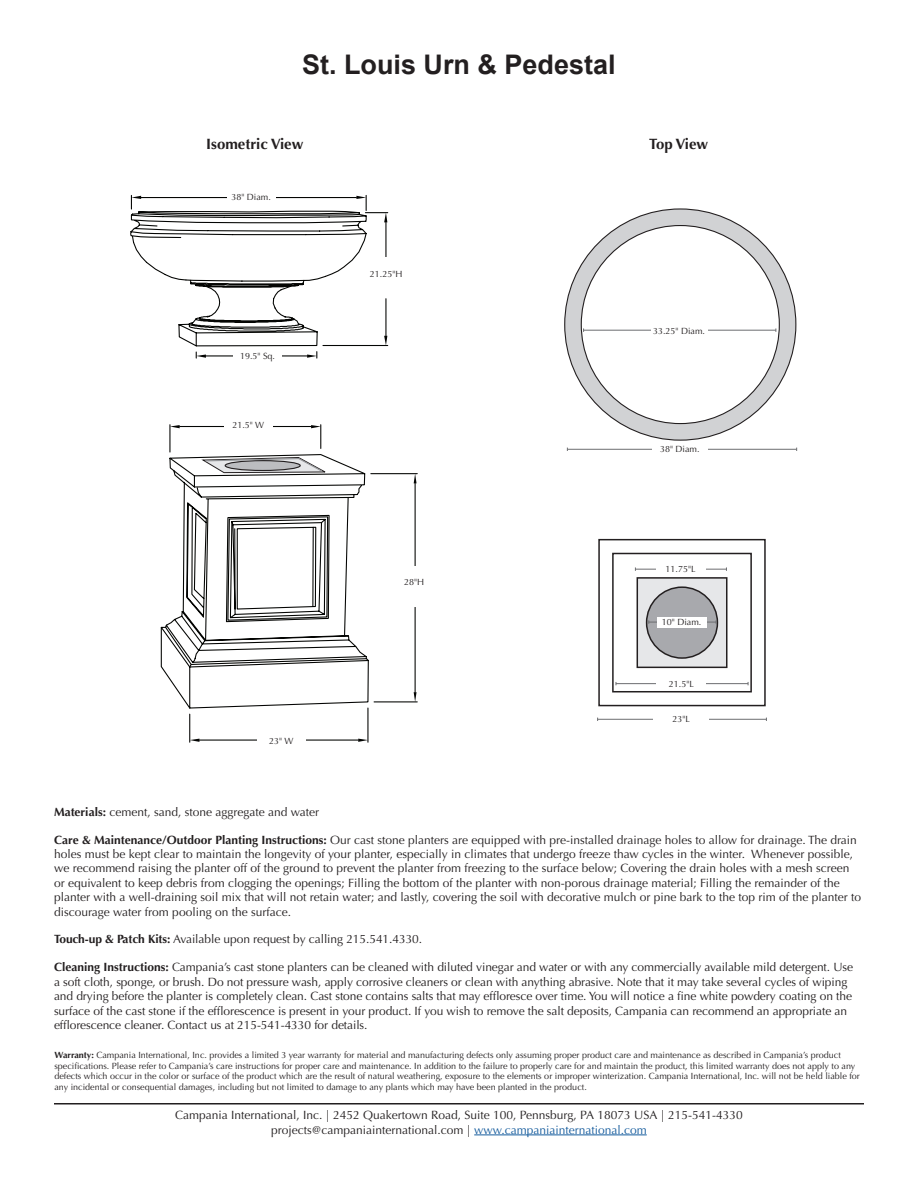
<style>
.page{position:relative;width:918px;height:1188px;background:#fff}
.page>*{position:absolute;margin:0;border:0;box-sizing:border-box;transform-origin:0 0}
.t1{font:700 27px "Arial";color:#231f20}
.t2{font:700 15px "Optima";color:#231f20}
.t3{font:13.35px "Courier";color:#040503}
.t4{font:12px/14.4px "Optima";color:#231f20}
.t5{font:9px/10.8px "Optima";color:#231f20}
.s1{font-weight:700}
.s2{color:#175d9e}
</style>
<div class="page">
<hr style="left:474px;top:1135px;width:173px;height:1px;background:#175d9e">
<hr style="left:54px;top:1103px;width:810px;height:2px;background:#231f20">
<div style="left:565px;top:209px;width:231px;height:231px;background:#d1d2d4;border-radius:50%"></div>
<div style="left:581px;top:226px;width:198px;height:198px;background:#fff;border-radius:50%"></div>
<hr style="left:567px;top:449px;width:230px;height:1px;background:#6c6d70">
<div style="left:652px;top:444px;width:56px;height:11px;background:#fff"></div>
<hr style="left:584px;top:330px;width:192px;height:1px;background:#6c6d70">
<div style="left:651px;top:325px;width:56px;height:9px;background:#fff"></div>
<svg style="left:130px;top:195px;width:259px;height:163px"></svg>
<svg style="left:160px;top:454px;width:258px;height:255px"></svg>
<svg style="left:414px;top:474px;width:3px;height:9px"></svg>
<svg style="left:414px;top:692px;width:3px;height:10px"></svg>
<hr style="left:264px;top:426px;width:47px;height:1px;background:#040503">
<hr style="left:180px;top:426px;width:46px;height:1px;background:#040503">
<svg style="left:169px;top:425px;width:11px;height:27px"></svg>
<svg style="left:311px;top:425px;width:10px;height:23px"></svg>
<hr style="left:298px;top:740px;width:60px;height:1px;background:#040503">
<hr style="left:199px;top:740px;width:60px;height:1px;background:#040503">
<hr style="left:367px;top:708px;width:1px;height:34px;background:#040503">
<svg style="left:189px;top:714px;width:10px;height:28px"></svg>
<svg style="left:358px;top:739px;width:10px;height:3px"></svg>
<svg style="left:188px;top:663px;width:5px;height:5px"></svg>
<div style="left:227px;top:192px;width:48px;height:14px;background:#fff"></div>
<div style="left:362px;top:257px;width:48px;height:41px;background:#fff"></div>
<div style="left:233px;top:351px;width:49px;height:25px;background:#fff"></div>
<div style="left:390px;top:566px;width:48px;height:41px;background:#fff"></div>
<div style="left:224px;top:420px;width:49px;height:25px;background:#fff"></div>
<div style="left:257px;top:735px;width:49px;height:25px;background:#fff"></div>
<div style="left:598px;top:539px;width:168px;height:167px;border:2px solid #231f20"></div>
<div style="left:612px;top:553px;width:140px;height:139px;border:2px solid #231f20"></div>
<div style="left:637px;top:578px;width:90px;height:89px;background:#e6e7e9"></div>
<div style="left:637px;top:577px;width:90px;height:91px;border:2px solid #231f20"></div>
<div style="left:647px;top:587px;width:70px;height:71px;background:#a8a9ad;border-radius:50%"></div>
<div style="left:646px;top:586px;width:72px;height:73px;border:2px solid #231f20;border-radius:50%"></div>
<hr style="left:598px;top:719px;width:168px;height:1px;background:#6c6d70">
<div style="left:654px;top:714px;width:55px;height:11px;background:#fff"></div>
<hr style="left:616px;top:683px;width:132px;height:1px;background:#6c6d70">
<div style="left:657px;top:678px;width:49px;height:11px;background:#fff"></div>
<hr style="left:635px;top:569px;width:91px;height:1px;background:#6c6d70">
<div style="left:656px;top:564px;width:49px;height:11px;background:#fff"></div>
<hr style="left:649px;top:622px;width:67px;height:1px;background:#6c6d70">
<div style="left:657px;top:617px;width:49px;height:10px;background:#fff"></div>
<svg style="left:202px;top:457px;width:126px;height:16px"></svg>
<h1 class="t1" style="left:302px;top:46px;width:315px">St. Louis Urn &amp; Pedestal</h1>
<p class="t2" style="left:206px;top:135px;width:99px">Isometric View</p>
<p class="t2" style="left:649px;top:135px;width:61px">Top View</p>
<p class="t3" style="left:233px;top:188px;width:40px">3 8.0 0"</p>
<p class="t5" style="left:231px;top:192px;width:41px">38" Diam.</p>
<p class="t3" style="left:240px;top:346px;width:40px">1 9.5 0"</p>
<p class="t5" style="left:240px;top:351px;width:37px">19.5" Sq.</p>
<p class="t5" style="left:232px;top:420px;width:33px">21.5" W</p>
<p class="t3" style="left:229px;top:417px;width:40px">1 9.7 5"</p>
<p class="t3" style="left:263px;top:731px;width:40px">2 3.0 0"</p>
<p class="t5" style="left:269px;top:735px;width:26px">23" W</p>
<p class="t5" style="left:370px;top:268px;width:34px">21.25"H</p>
<p class="t5" style="left:404px;top:577px;width:22px">28"H</p>
<p class="t5" style="left:653px;top:325px;width:54px">33.25" Diam.</p>
<p class="t5" style="left:660px;top:444px;width:41px">38" Diam.</p>
<p class="t5" style="left:666px;top:564px;width:32px">11.75"L</p>
<p class="t5" style="left:662px;top:617px;width:41px">10" Diam.</p>
<p class="t5" style="left:669px;top:678px;width:27px">21.5"L</p>
<p class="t5" style="left:673px;top:714px;width:19px">23"L</p>
<p class="t4" style="left:54px;top:805px;width:267px"><span class="s1">Materials:</span> cement, sand, stone aggregate and water</p>
<p class="t4" style="left:54px;top:832px;width:809px"><span class="s1">Care &amp; Maintenance/Outdoor Planting Instructions:</span> Our cast stone planters are equipped with pre-installed drainage holes to allow for drainage. The drain holes must be kept clear to maintain the longevity of your planter, especially in climates that undergo freeze thaw cycles in the winter. Whenever possible, we recommend raising the planter off of the ground to prevent the planter from freezing to the surface below; Covering the drain holes with a mesh screen or equivalent to keep debris from clogging the openings; Filling the bottom of the planter with non-porous drainage material; Filling the remainder of the planter with a well-draining soil mix that will not retain water; and lastly, covering the soil with decorative mulch or pine bark to the top rim of the planter to discourage water from pooling on the surface.</p>
<p class="t4" style="left:54px;top:932px;width:370px"><span class="s1">Touch-up &amp; Patch Kits:</span> Available upon request by calling 215.541.4330.</p>
<p class="t4" style="left:54px;top:960px;width:801px"><span class="s1">Cleaning Instructions:</span> Campania’s cast stone planters can be cleaned with diluted vinegar and water or with any commercially available mild detergent. Use a soft cloth, sponge, or brush. Do not pressure wash, apply corrosive cleaners or clean with anything abrasive. Note that it may take several cycles of wiping and drying before the planter is completely clean. Cast stone contains salts that may effloresce over time. You will notice a fine white powdery coating on the surface of the cast stone if the efflorescence is present in your product. If you wish to remove the salt deposits, Campania can recommend an appropriate an efflorescence cleaner. Contact us at 215-541-4330 for details.</p>
<p class="t5" style="left:54px;top:1049px;width:807px"><span class="s1">Warranty:</span> Campania International, Inc. provides a limited 3 year warranty for material and manufacturing defects only assuming proper product care and maintenance as described in Campania’s product specifications. Please refer to Campania’s care instructions for proper care and maintenance. In addition to the failure to properly care for and maintain the product, this limited warranty does not apply to any defects which occur in the color or surface of the product which are the result of natural weathering, exposure to the elements or improper winterization. Campania International, Inc. will not be held liable for any incidental or consequential damages, including but not limited to damage to any plants which may have been planted in the product.</p>
<p class="t4" style="left:175px;top:1108px;width:569px;text-align:center">Campania International, Inc. | 2452 Quakertown Road, Suite 100, Pennsburg, PA 18073 USA | 215-541-4330 projects@campaniainternational.com | <span class="s2">www.campaniainternational.com</span></p>
</div>
